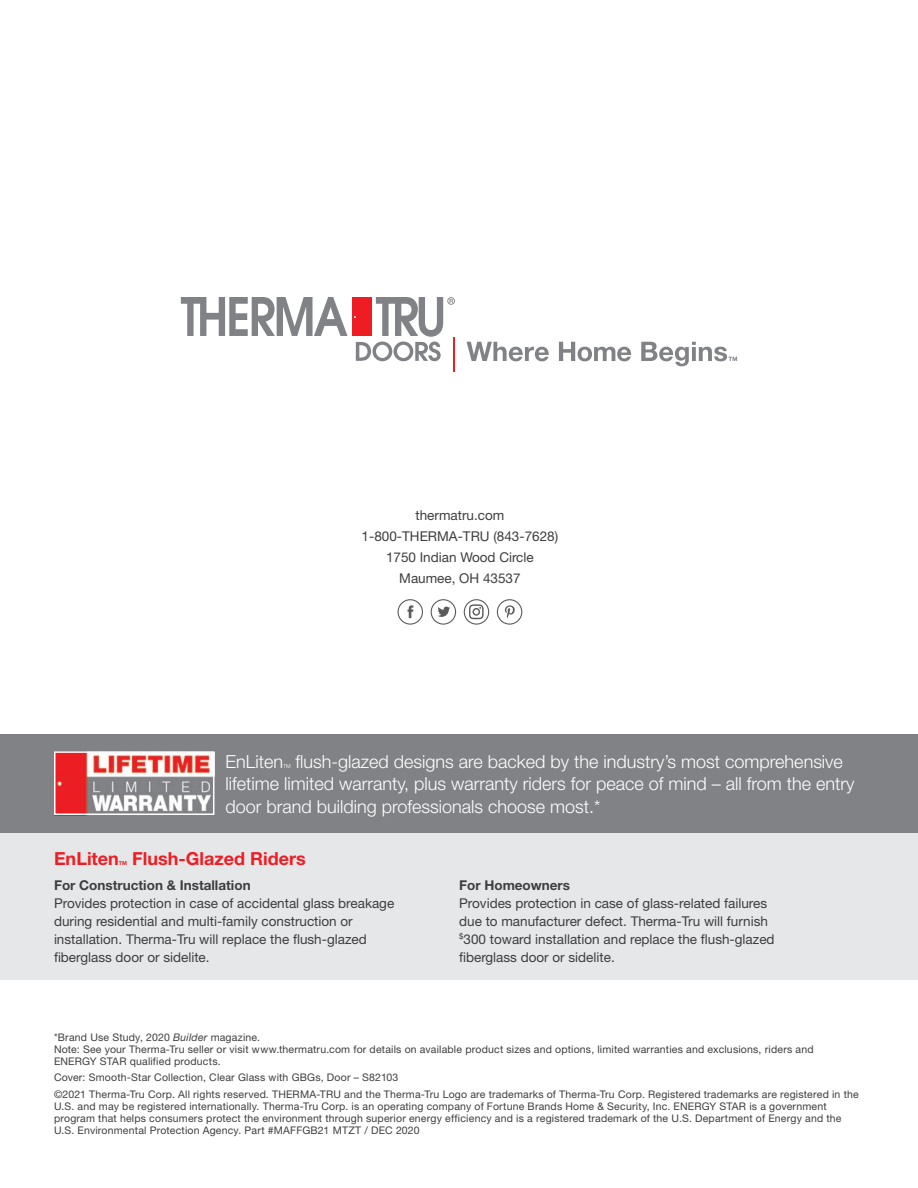
<style>
.page{position:relative;width:918px;height:1188px;background:#fff}
.page>*{position:absolute;margin:0;border:0;box-sizing:border-box;transform-origin:0 0}
.t1{font:300 18px/22.5px "Helvetica Neue LT Std";color:#fff}
.t2{font:700 18px "Helvetica Neue LT Std";color:#ee1d23}
.t3{font:13.5px/18px "Helvetica Neue LT Std";color:#3e3e3f}
.t4{font:700 13.5px "Helvetica Neue LT Std";color:#3e3e3f}
.t5{font:10.5px/12px "Helvetica Neue LT Std";letter-spacing:.02em;color:#3e3e3f}
.t6{font:300 5.4px "Helvetica Neue LT Std";color:#fff}
.t7{font:700 5.4px "Helvetica Neue LT Std";color:#ee1d23}
.s1{font-style:italic}
</style>
<div class="page">
<div style="left:0;top:751px;width:918px;height:229px;background:#e6e7e9"></div>
<div style="left:0;top:735px;width:918px;height:98px;background:#808285"></div>
<svg style="left:497px;top:599px;width:25px;height:26px"></svg>
<svg style="left:431px;top:599px;width:25px;height:26px"></svg>
<svg style="left:398px;top:599px;width:25px;height:26px"></svg>
<svg style="left:464px;top:599px;width:25px;height:26px"></svg>
<img style="left:57px;top:754px;width:154px;height:58px">
<div style="left:54px;top:751px;width:160px;height:64px;border:2px solid #fff"></div>
<svg style="left:467px;top:342px;width:82px;height:19px"></svg>
<svg style="left:559px;top:342px;width:72px;height:19px"></svg>
<svg style="left:641px;top:342px;width:96px;height:24px"></svg>
<svg style="left:181px;top:297px;width:167px;height:39px"></svg>
<div style="left:352px;top:298px;width:20px;height:38px;background:#ee1d23"></div>
<svg style="left:354px;top:297px;width:101px;height:64px"></svg>
<hr style="left:453px;top:337px;width:1px;height:35px;background:#ee1d23">
<p class="t3" style="left:362px;top:504px;width:198px;line-height:21px;text-align:center">thermatru.com<br>1-800-THERMA-TRU (843-7628)<br>1750 Indian Wood Circle<br>Maumee, OH 43537</p>
<h1 class="t1" style="left:225px;top:750px;width:631px;text-indent:70px">flush-glazed designs are backed by the industry’s most comprehensive lifetime limited warranty, plus warranty riders for peace of mind – all from the entry door brand building professionals choose most.*</h1>
<h1 class="t1" style="left:225px;top:750px;width:59px">EnLiten</h1>
<p class="t6" style="left:283px;top:762px;width:9px">TM</p>
<h1 class="t2" style="left:54px;top:848px;width:66px">EnLiten</h1>
<p class="t7" style="left:119px;top:860px;width:10px">TM</p>
<h1 class="t2" style="left:132px;top:848px;width:175px">Flush-Glazed Riders</h1>
<p class="t4" style="left:54px;top:877px;width:198px">For Construction &amp; Installation</p>
<p class="t3" style="left:54px;top:894px;width:342px">Provides protection in case of accidental glass breakage during residential and multi-family construction or installation. Therma-Tru will replace the flush-glazed fiberglass door or sidelite.</p>
<p class="t4" style="left:459px;top:877px;width:112px">For Homeowners</p>
<p class="t3" style="left:459px;top:894px;width:317px">Provides protection in case of glass-related failures due to manufacturer defect. Therma-Tru will furnish <sup>$</sup>300 toward installation and replace the flush-glazed fiberglass door or sidelite.</p>
<p class="t5" style="left:54px;top:1031px;width:761px">*Brand Use Study, 2020 <span class="s1">Builder</span> magazine.<br>Note: See your Therma-Tru seller or visit www.thermatru.com for details on available product sizes and options, limited warranties and exclusions, riders and<br>ENERGY STAR qualified products.</p>
<p class="t5" style="left:54px;top:1069px;width:806px;line-height:16.5px">Cover: Smooth-Star Collection, Clear Glass with GBGs, Door – S82103<br>©2021 Therma-Tru Corp. All rights reserved. THERMA-TRU and the Therma-Tru Logo are trademarks of Therma-Tru Corp. Registered trademarks are registered in the</p>
<p class="t5" style="left:54px;top:1100px;width:789px">U.S. and may be registered internationally. Therma-Tru Corp. is an operating company of Fortune Brands Home &amp; Security, Inc. ENERGY STAR is a government program that helps consumers protect the environment through superior energy efficiency and is a registered trademark of the U.S. Department of Energy and the<br>U.S. Environmental Protection Agency. Part #MAFFGB21 MTZT / DEC 2020</p>
</div>
